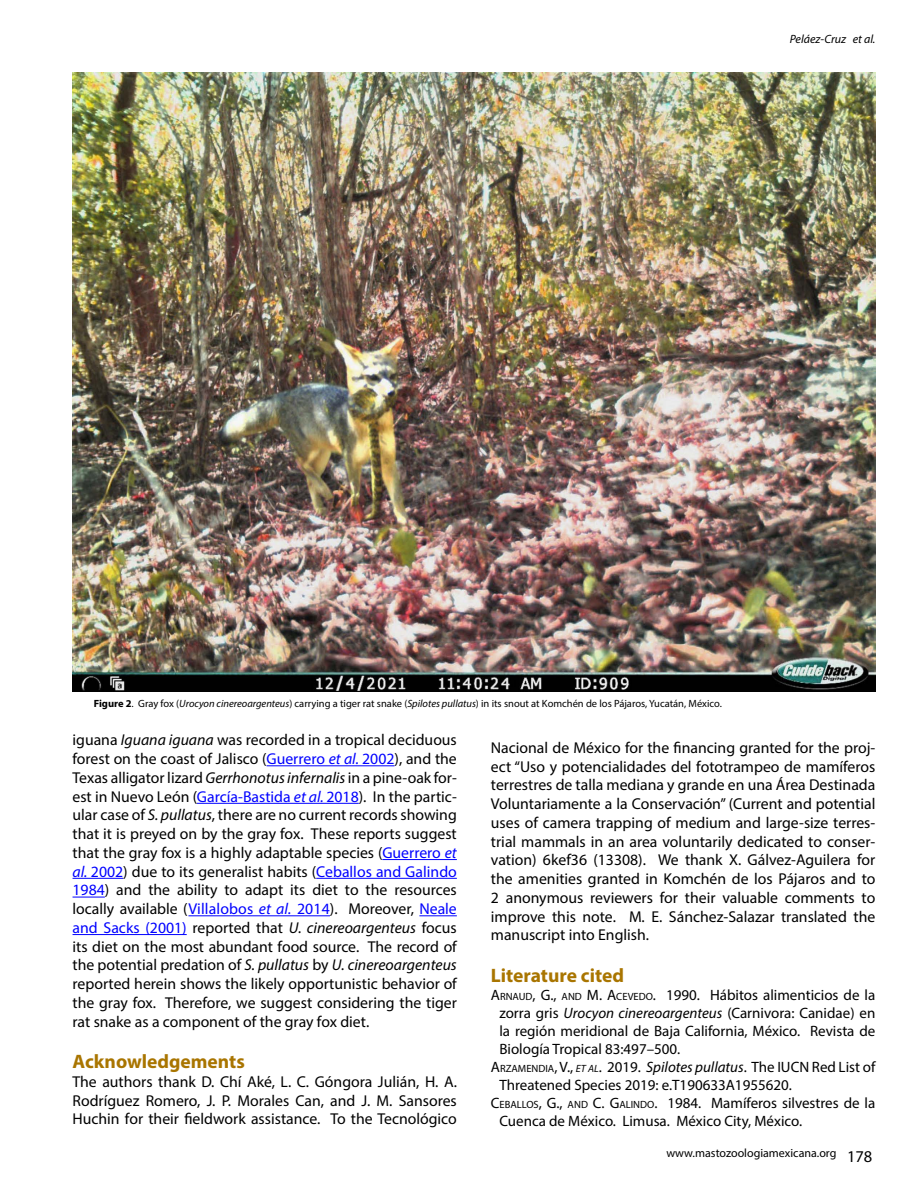
<style>
.page{position:relative;width:918px;height:1188px;background:#fff}
.page>*{position:absolute;margin:0;border:0;box-sizing:border-box;transform-origin:0 0}
.SUBTITULOS_REVISTA{font:700 19.5px "Myriad Pro";color:#a97500}
.TextoGeneral{font:15.75px/18.8px "Myriad Pro";color:#000;text-align:justify}
.LiteraturaCitada{font:15px/18px "Myriad Pro";color:#000}
.t1{font:12px "Myriad Pro";color:#000}
.t2{font:italic 12px "Myriad Pro";color:#000}
.Tex_Fig_yTab{font:10.5px "Myriad Pro";color:#000}
.s1{font-weight:700}
.s2{font-style:italic}
.s3{color:#00f}
.s4{font-style:italic;color:#00f}
.s5{font-style:inherit}
.s6{font-size:10.5px}
.s7{font-style:italic;font-size:10.5px}
.s8{font-size:16.5px}
</style>
<div class="page">
<hr style="left:267px;top:765px;width:128px;height:1px;background:#00f">
<hr style="left:197px;top:803px;width:162px;height:1px;background:#00f">
<hr style="left:382px;top:859px;width:75px;height:1px;background:#00f">
<hr style="left:73px;top:878px;width:50px;height:1px;background:#00f">
<hr style="left:316px;top:878px;width:141px;height:1px;background:#00f">
<hr style="left:73px;top:897px;width:32px;height:1px;background:#00f">
<hr style="left:188px;top:915px;width:142px;height:1px;background:#00f">
<hr style="left:419px;top:915px;width:38px;height:1px;background:#00f">
<hr style="left:73px;top:934px;width:114px;height:1px;background:#00f">
<img style="left:72px;top:72px;width:803px;height:619px">
<p class="t2" style="left:790px;top:32px;width:87px">Peláez-Cruz et al.</p>
<p class="Tex_Fig_yTab" style="left:94px;top:697px;width:630px"><span class="s1">Figure 2</span>. Gray fox (<span class="s2">Urocyon cinereoargenteus</span>) carrying a tiger rat snake (<span class="s2">Spilotes pullatus</span>) in its snout at Komchén de los Pájaros, Yucatán, México.</p>
<p class="TextoGeneral" style="left:73px;top:731px;width:386px">iguana <span class="s2">Iguana iguana</span> was recorded in a tropical deciduous forest on the coast of Jalisco (<span class="s3">Guerrero</span> <span class="s4">et al.</span> <span class="s3">2002</span>), and the Texas alligator lizard <span class="s2">Gerrhonotus infernalis</span> in a pine-oak for&shy;est in Nuevo León (<span class="s3">García-Bastida</span> <span class="s4">et al.</span> <span class="s3">2018</span>). In the partic&shy;ular case of <span class="s2">S. pullatus</span>, there are no current records showing that it is preyed on by the gray fox. These reports suggest that the gray fox is a highly adaptable species (<span class="s3">Guerrero</span> <span class="s4">et al.</span> <span class="s3">2002</span>) due to its generalist habits (<span class="s3">Ceballos and Galindo 1984</span>) and the ability to adapt its diet to the resources locally available (<span class="s3">Villalobos</span> <span class="s4">et al.</span> <span class="s3">2014</span>). Moreover, <span class="s3">Neale and Sacks (2001)</span> reported that <span class="s2">U. cinereoargenteus</span> focus its diet on the most abundant food source. The record of the potential predation of <span class="s2">S. pullatus</span> by <span class="s2">U. cinereoargenteus </span>reported herein shows the likely opportunistic behavior of the gray fox. Therefore, we suggest considering the tiger rat snake as a component of the gray fox diet.</p>
<p class="SUBTITULOS_REVISTA" style="left:73px;top:1049px;width:174px">Acknowledgements</p>
<p class="TextoGeneral" style="left:73px;top:1072px;width:386px">The authors thank D. Chí Aké, L. C. Góngora Julián, H. A.<br>Rodríguez Romero, J. P. Morales Can, and J. M. Sansores Huchin for their fieldwork assistance. To the Tecnológico</p>
<p class="TextoGeneral" style="left:491px;top:738px;width:386px">Nacional de México for the financing granted for the proj&shy;ect “Uso y potencialidades del fototrampeo de mamíferos terrestres de talla mediana y grande en una Área Destinada Voluntariamente a la Conservación” (Current and potential uses of camera trapping of medium and large-size terres&shy;trial mammals in an area voluntarily dedicated to conser&shy;vation) 6kef36 (13308). We thank X. Gálvez-Aguilera for the amenities granted in Komchén de los Pájaros and to 2 anonymous reviewers for their valuable comments to improve this note. M. E. Sánchez-Salazar translated the manuscript into English.</p>
<p class="SUBTITULOS_REVISTA" style="left:491px;top:963px;width:135px">Literature cited</p>
<p class="LiteraturaCitada" style="left:499px;top:986px;width:378px;text-align:justify;text-indent:-9px"><span class="s5">A</span><span class="s6">RNAUD</span><span class="s5">, G.,</span> <span class="s6">AND</span> <span class="s5">M. A</span><span class="s6">CEVEDO</span><span class="s5">.</span> 1990. Hábitos alimenticios de la zorra gris <span class="s2">Urocyon cinereoargenteus</span> (Carnivora: Canidae) en la región meridional de Baja California, México. Revista de Biología Tropical 83:497–500.</p>
<p class="LiteraturaCitada" style="left:499px;top:1058px;width:378px;text-indent:-9px"><span class="s5">A</span><span class="s6">RZAMENDIA</span><span class="s5">, V</span>., <span class="s7">et al</span>. 2019. <span class="s2">Spilotes pullatus</span>. The IUCN Red List of<br>Threatened Species 2019: e.T190633A1955620.</p>
<p class="LiteraturaCitada" style="left:499px;top:1094px;width:378px;text-indent:-9px"><span class="s5">C</span><span class="s6">EBALLOS</span><span class="s5">, G.,</span> <span class="s6">AND</span> <span class="s5">C. G</span><span class="s6">ALINDO</span><span class="s5">. 1984.</span> Mamíferos silvestres de la<br>Cuenca de México. Limusa. México City, México.</p>
<p class="t1" style="left:666px;top:1146px;width:208px">www.mastozoologiamexicana.org <span class="s8">178</span></p>
</div>
